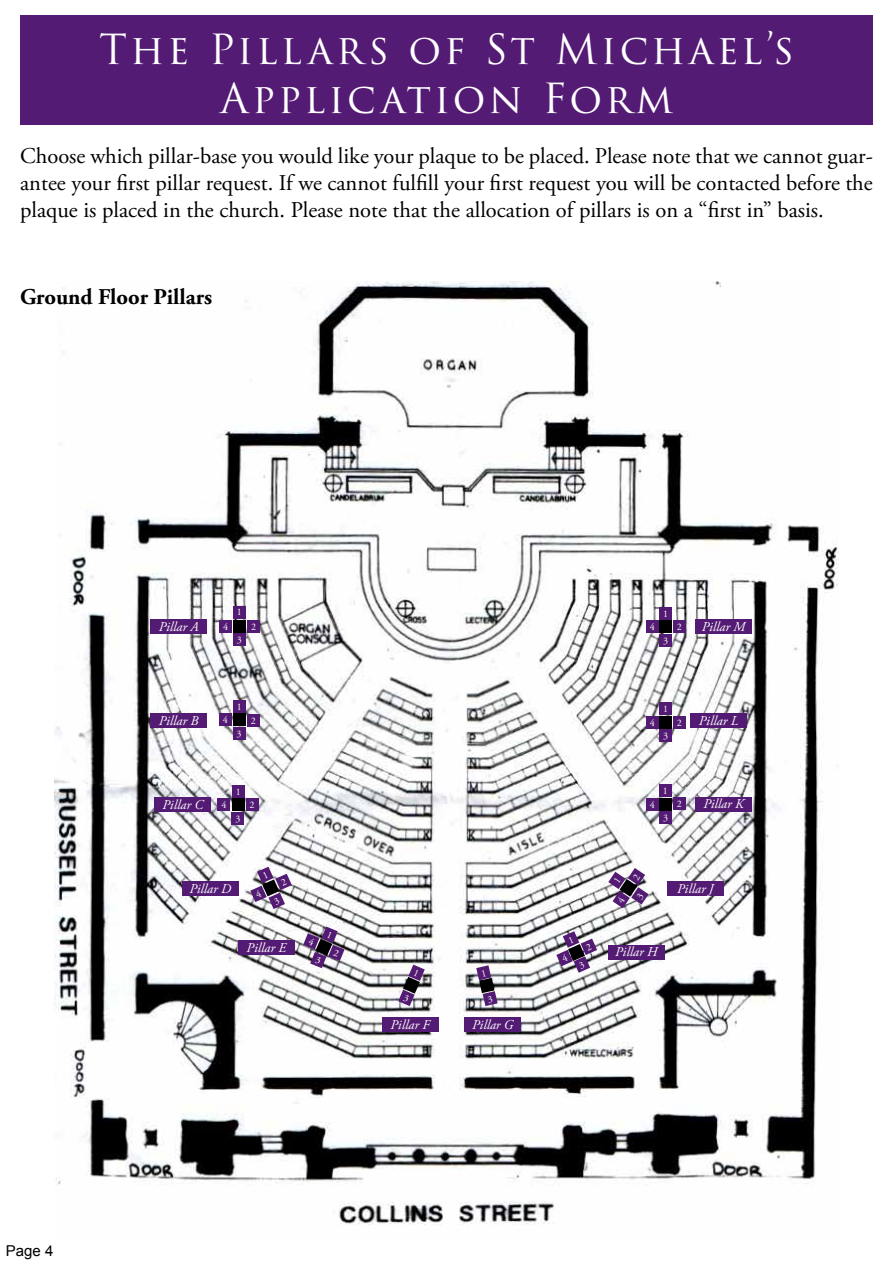
<style>
.page{position:relative;width:893px;height:1263px;background:#fff}
.page>*{position:absolute;margin:0;border:0;box-sizing:border-box;transform-origin:0 0}
.t1{font:40.5px/48.6px "Trajan Pro 3";letter-spacing:.075em;color:#fff;text-align:center}
.t2{font:22.5px/27px "Adobe Garamond Pro";color:#000;text-align:justify}
.t3{font:700 22.5px "Adobe Garamond Pro";color:#000}
.t4{font:15px "Arial";color:#000}
.t5{font:italic 13.5px "Adobe Garamond Pro";color:#fff}
.t6{font:10.05px "Adobe Garamond Pro";color:#fff}
</style>
<div class="page">
<div style="left:20px;top:15px;width:853px;height:110px;background:#541b74"></div>
<img style="left:54px;top:281px;width:785px;height:944px">
<div style="left:233px;top:606px;width:12px;height:12px;background:#541b74"></div>
<div style="left:247px;top:620px;width:13px;height:12px;background:#541b74"></div>
<div style="left:233px;top:634px;width:12px;height:12px;background:#541b74"></div>
<div style="left:219px;top:620px;width:13px;height:12px;background:#541b74"></div>
<div style="left:151px;top:619px;width:56px;height:15px;background:#541b74"></div>
<div style="left:233px;top:700px;width:12px;height:12px;background:#541b74"></div>
<div style="left:247px;top:714px;width:13px;height:12px;background:#541b74"></div>
<div style="left:233px;top:728px;width:12px;height:12px;background:#541b74"></div>
<div style="left:219px;top:713px;width:12px;height:13px;background:#541b74"></div>
<div style="left:151px;top:713px;width:56px;height:15px;background:#541b74"></div>
<div style="left:232px;top:785px;width:13px;height:12px;background:#541b74"></div>
<div style="left:246px;top:799px;width:12px;height:12px;background:#541b74"></div>
<div style="left:232px;top:812px;width:12px;height:13px;background:#541b74"></div>
<div style="left:218px;top:798px;width:12px;height:13px;background:#541b74"></div>
<div style="left:155px;top:797px;width:56px;height:15px;background:#541b74"></div>
<div style="left:182px;top:881px;width:56px;height:15px;background:#541b74"></div>
<div style="left:238px;top:940px;width:56px;height:15px;background:#541b74"></div>
<div style="left:382px;top:1017px;width:56px;height:15px;background:#541b74"></div>
<div style="left:465px;top:1017px;width:56px;height:15px;background:#541b74"></div>
<div style="left:608px;top:945px;width:56px;height:14px;background:#541b74"></div>
<div style="left:667px;top:881px;width:56px;height:15px;background:#541b74"></div>
<div style="left:659px;top:784px;width:13px;height:13px;background:#541b74"></div>
<div style="left:673px;top:797px;width:13px;height:13px;background:#541b74"></div>
<div style="left:659px;top:812px;width:13px;height:12px;background:#541b74"></div>
<div style="left:646px;top:798px;width:12px;height:13px;background:#541b74"></div>
<div style="left:695px;top:797px;width:56px;height:14px;background:#541b74"></div>
<div style="left:659px;top:702px;width:13px;height:13px;background:#541b74"></div>
<div style="left:673px;top:716px;width:12px;height:13px;background:#541b74"></div>
<div style="left:659px;top:729px;width:13px;height:13px;background:#541b74"></div>
<div style="left:646px;top:716px;width:12px;height:13px;background:#541b74"></div>
<div style="left:690px;top:713px;width:57px;height:15px;background:#541b74"></div>
<div style="left:659px;top:607px;width:13px;height:12px;background:#541b74"></div>
<div style="left:673px;top:621px;width:12px;height:12px;background:#541b74"></div>
<div style="left:659px;top:634px;width:13px;height:12px;background:#541b74"></div>
<div style="left:646px;top:621px;width:12px;height:12px;background:#541b74"></div>
<div style="left:695px;top:619px;width:56px;height:15px;background:#541b74"></div>
<div style="left:232px;top:798px;width:12px;height:13px;background:#000"></div>
<div style="left:233px;top:714px;width:13px;height:12px;background:#000"></div>
<div style="left:659px;top:716px;width:13px;height:13px;background:#000"></div>
<div style="left:659px;top:798px;width:13px;height:12px;background:#000"></div>
<div style="left:659px;top:620px;width:13px;height:13px;background:#000"></div>
<div style="left:233px;top:620px;width:13px;height:12px;background:#000"></div>
<svg style="left:250px;top:867px;width:42px;height:42px"></svg>
<svg style="left:303px;top:926px;width:41px;height:42px"></svg>
<svg style="left:398px;top:964px;width:27px;height:42px"></svg>
<svg style="left:476px;top:965px;width:22px;height:41px"></svg>
<svg style="left:556px;top:931px;width:41px;height:42px"></svg>
<svg style="left:608px;top:868px;width:41px;height:40px"></svg>
<h1 class="t1" style="left:99px;top:27px;width:696px">The Pillars of St Michael’s<br>Application Form</h1>
<p class="t2" style="left:20px;top:143px;width:854px">Choose which pillar-base you would like your plaque to be placed. Please note that we cannot guar&shy;antee your first pillar request. If we cannot fulfill your first request you will be contacted before the plaque is placed in the church. Please note that the allocation of pillars is on a “first in” basis.</p>
<p class="t3" style="left:20px;top:284px;width:193px">Ground Floor Pillars</p>
<p class="t4" style="left:6px;top:1240px;width:49px">Page 4</p>
<p class="t6" style="left:237px;top:606px;width:7px">1</p>
<p class="t6" style="left:663px;top:607px;width:7px">1</p>
<p class="t5" style="left:159px;top:619px;width:41px">Pillar A</p>
<p class="t6" style="left:223px;top:620px;width:7px">4</p>
<p class="t6" style="left:251px;top:620px;width:7px">2</p>
<p class="t6" style="left:650px;top:621px;width:7px">4</p>
<p class="t5" style="left:702px;top:619px;width:45px">Pillar M</p>
<p class="t6" style="left:677px;top:621px;width:7px">2</p>
<p class="t6" style="left:237px;top:634px;width:7px">3</p>
<p class="t6" style="left:663px;top:634px;width:7px">3</p>
<p class="t6" style="left:237px;top:700px;width:7px">1</p>
<p class="t6" style="left:663px;top:702px;width:7px">1</p>
<p class="t5" style="left:159px;top:712px;width:41px">Pillar B</p>
<p class="t6" style="left:223px;top:714px;width:7px">4</p>
<p class="t6" style="left:251px;top:714px;width:7px">2</p>
<p class="t6" style="left:650px;top:716px;width:7px">4</p>
<p class="t5" style="left:699px;top:712px;width:41px">Pillar L</p>
<p class="t6" style="left:677px;top:716px;width:7px">2</p>
<p class="t6" style="left:237px;top:728px;width:7px">3</p>
<p class="t6" style="left:663px;top:730px;width:7px">3</p>
<p class="t6" style="left:236px;top:785px;width:7px">1</p>
<p class="t6" style="left:663px;top:785px;width:7px">1</p>
<p class="t5" style="left:163px;top:796px;width:42px">Pillar C</p>
<p class="t6" style="left:221px;top:799px;width:7px">4</p>
<p class="t6" style="left:249px;top:799px;width:7px">2</p>
<p class="t6" style="left:650px;top:799px;width:7px">4</p>
<p class="t5" style="left:703px;top:796px;width:42px">Pillar K</p>
<p class="t6" style="left:677px;top:798px;width:7px">2</p>
<p class="t6" style="left:235px;top:813px;width:7px">3</p>
<p class="t6" style="left:663px;top:812px;width:7px">3</p>
<p class="t5" style="left:189px;top:881px;width:43px">Pillar D</p>
<p class="t5" style="left:677px;top:881px;width:38px">Pillar J</p>
<p class="t5" style="left:247px;top:940px;width:41px">Pillar E</p>
<p class="t5" style="left:615px;top:944px;width:44px">Pillar H</p>
<p class="t5" style="left:391px;top:1016px;width:40px">Pillar F</p>
<p class="t5" style="left:472px;top:1016px;width:43px">Pillar G</p>
</div>
